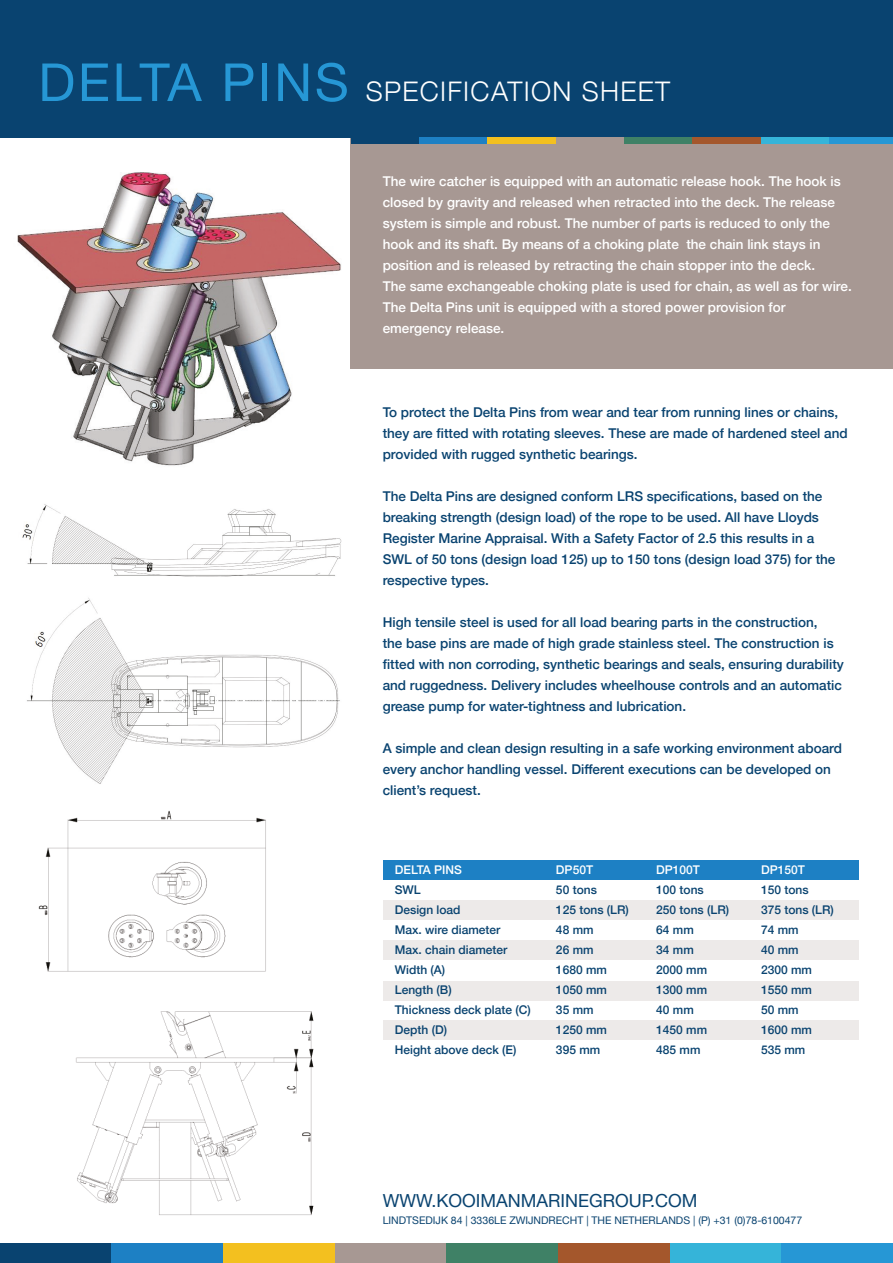
<style>
.page{position:relative;width:893px;height:1263px;background:#fff}
.page>*{position:absolute;margin:0;border:0;box-sizing:border-box;transform-origin:0 0}
.t1{font:300 27px "Helvetica Neue";letter-spacing:.05em;color:#fff}
.Tabel{font:18px "Helvetica Neue";color:#094370}
.t2{font:500 13.5px/21px "Helvetica Neue";color:#094370}
.t3{font:500 13.5px/21px "Helvetica Neue";color:#fff}
.Tabel-2{font:500 12px "Helvetica Neue";color:#094370}
.Tabel-3{font:500 12px "Helvetica Neue";color:#fff}
.Tabel-4{font:10.5px "Helvetica Neue";color:#094370}
.s1{font-weight:400;font-size:52.5px;color:#2697d5}
</style>
<div class="page">
<img style="left:17px;top:164px;width:334px;height:302px">
<div style="left:351px;top:130px;width:542px;height:239px;background:#a79893"></div>
<div style="left:0;top:0;width:893px;height:137px;background:#094370"></div>
<div style="left:0;top:1244px;width:112px;height:19px;background:#094370"></div>
<div style="left:112px;top:1244px;width:111px;height:19px;background:#1d80c4"></div>
<div style="left:223px;top:1244px;width:112px;height:19px;background:#f3c01f"></div>
<div style="left:335px;top:1244px;width:111px;height:19px;background:#a79893"></div>
<div style="left:446px;top:1244px;width:112px;height:19px;background:#3f8166"></div>
<div style="left:558px;top:1244px;width:112px;height:19px;background:#a4572c"></div>
<div style="left:670px;top:1244px;width:111px;height:19px;background:#35b4d9"></div>
<div style="left:781px;top:1244px;width:112px;height:19px;background:#2697d5"></div>
<div style="left:351px;top:137px;width:68px;height:7px;background:#094370"></div>
<div style="left:419px;top:137px;width:69px;height:7px;background:#1d80c4"></div>
<div style="left:488px;top:137px;width:68px;height:7px;background:#f3c01f"></div>
<div style="left:624px;top:137px;width:69px;height:7px;background:#3f8166"></div>
<div style="left:693px;top:137px;width:68px;height:7px;background:#a4572c"></div>
<div style="left:761px;top:137px;width:68px;height:7px;background:#35b4d9"></div>
<div style="left:829px;top:137px;width:64px;height:7px;background:#2697d5"></div>
<div style="left:383px;top:900px;width:475px;height:19px;background:#edeae9"></div>
<div style="left:383px;top:940px;width:475px;height:20px;background:#edeae9"></div>
<div style="left:383px;top:1020px;width:475px;height:20px;background:#edeae9"></div>
<div style="left:383px;top:981px;width:475px;height:19px;background:#edeae9"></div>
<div style="left:383px;top:860px;width:475px;height:20px;background:#1d80c4"></div>
<img style="left:38px;top:810px;width:276px;height:405px">
<img style="left:22px;top:504px;width:320px;height:280px">
<p class="t1" style="left:38px;top:70px;width:633px"><span class="s1">DELTA PINS</span> SPECIFICATION SHEET</p>
<p class="t3" style="left:383px;top:169px;width:471px">The wire catcher is equipped with an automatic release hook. The hook is closed by gravity and released when retracted into the deck. The release system is simple and robust. The number of parts is reduced to only the hook and its shaft. By means of a choking plate the chain link stays in position and is released by retracting the chain stopper into the deck.<br>The same exchangeable choking plate is used for chain, as well as for wire.<br>The Delta Pins unit is equipped with a stored power provision for emergency release.</p>
<p class="t2" style="left:383px;top:400px;width:466px">To protect the Delta Pins from wear and tear from running lines or chains, they are fitted with rotating sleeves. These are made of hardened steel and provided with rugged synthetic bearings.</p>
<p class="t2" style="left:383px;top:484px;width:454px">The Delta Pins are designed conform LRS specifications, based on the breaking strength (design load) of the rope to be used. All have Lloyds Register Marine Appraisal. With a Safety Factor of 2.5 this results in a SWL of 50 tons (design load 125) up to 150 tons (design load 375) for the respective types.</p>
<p class="t2" style="left:383px;top:610px;width:463px">High tensile steel is used for all load bearing parts in the construction,<br>the base pins are made of high grade stainless steel. The construction is fitted with non corroding, synthetic bearings and seals, ensuring durability and ruggedness. Delivery includes wheelhouse controls and an automatic grease pump for water-tightness and lubrication.</p>
<p class="t2" style="left:383px;top:736px;width:461px">A simple and clean design resulting in a safe working environment aboard every anchor handling vessel. Different executions can be developed on client’s request.</p>
<p class="Tabel-3" style="left:395px;top:860px;width:69px">DELTA PINS</p>
<p class="Tabel-2" style="left:395px;top:880px;width:27px">SWL</p>
<p class="Tabel-2" style="left:395px;top:900px;width:67px">Design load</p>
<p class="Tabel-2" style="left:395px;top:920px;width:107px">Max. wire diameter</p>
<p class="Tabel-2" style="left:395px;top:940px;width:114px">Max. chain diameter</p>
<p class="Tabel-2" style="left:395px;top:960px;width:52px">Width (A)</p>
<p class="Tabel-2" style="left:395px;top:980px;width:58px">Length (B)</p>
<p class="Tabel-2" style="left:395px;top:1000px;width:138px">Thickness deck plate (C)</p>
<p class="Tabel-2" style="left:395px;top:1020px;width:54px">Depth (D)</p>
<p class="Tabel-2" style="left:395px;top:1040px;width:123px">Height above deck (E)</p>
<p class="Tabel-3" style="left:556px;top:860px;width:39px">DP50T</p>
<p class="Tabel-2" style="left:556px;top:880px;width:42px">50 tons</p>
<p class="Tabel-2" style="left:556px;top:900px;width:74px">125 tons (LR)</p>
<p class="Tabel-2" style="left:556px;top:920px;width:39px">48 mm</p>
<p class="Tabel-2" style="left:556px;top:940px;width:39px">26 mm</p>
<p class="Tabel-2" style="left:556px;top:960px;width:52px">1680 mm</p>
<p class="Tabel-2" style="left:556px;top:980px;width:52px">1050 mm</p>
<p class="Tabel-2" style="left:556px;top:1000px;width:39px">35 mm</p>
<p class="Tabel-2" style="left:556px;top:1020px;width:52px">1250 mm</p>
<p class="Tabel-2" style="left:556px;top:1040px;width:46px">395 mm</p>
<p class="Tabel-3" style="left:656px;top:860px;width:45px">DP100T</p>
<p class="Tabel-2" style="left:656px;top:880px;width:49px">100 tons</p>
<p class="Tabel-2" style="left:656px;top:900px;width:74px">250 tons (LR)</p>
<p class="Tabel-2" style="left:656px;top:920px;width:39px">64 mm</p>
<p class="Tabel-2" style="left:656px;top:940px;width:39px">34 mm</p>
<p class="Tabel-2" style="left:656px;top:960px;width:52px">2000 mm</p>
<p class="Tabel-2" style="left:656px;top:980px;width:52px">1300 mm</p>
<p class="Tabel-2" style="left:656px;top:1000px;width:39px">40 mm</p>
<p class="Tabel-2" style="left:656px;top:1020px;width:52px">1450 mm</p>
<p class="Tabel-2" style="left:656px;top:1040px;width:46px">485 mm</p>
<p class="Tabel-3" style="left:761px;top:860px;width:45px">DP150T</p>
<p class="Tabel-2" style="left:761px;top:880px;width:49px">150 tons</p>
<p class="Tabel-2" style="left:761px;top:900px;width:74px">375 tons (LR)</p>
<p class="Tabel-2" style="left:761px;top:920px;width:39px">74 mm</p>
<p class="Tabel-2" style="left:761px;top:940px;width:39px">40 mm</p>
<p class="Tabel-2" style="left:761px;top:960px;width:52px">2300 mm</p>
<p class="Tabel-2" style="left:761px;top:980px;width:52px">1550 mm</p>
<p class="Tabel-2" style="left:761px;top:1000px;width:39px">50 mm</p>
<p class="Tabel-2" style="left:761px;top:1020px;width:52px">1600 mm</p>
<p class="Tabel-2" style="left:761px;top:1040px;width:46px">535 mm</p>
<p class="Tabel" style="left:383px;top:1187px;width:316px">WWW.KOOIMANMARINEGROUP.COM</p>
<p class="Tabel-4" style="left:383px;top:1213px;width:421px">LINDTSEDIJK 84 | 3336LE ZWIJNDRECHT | THE NETHERLANDS | (P) +31 (0)78-6100477</p>
</div>
